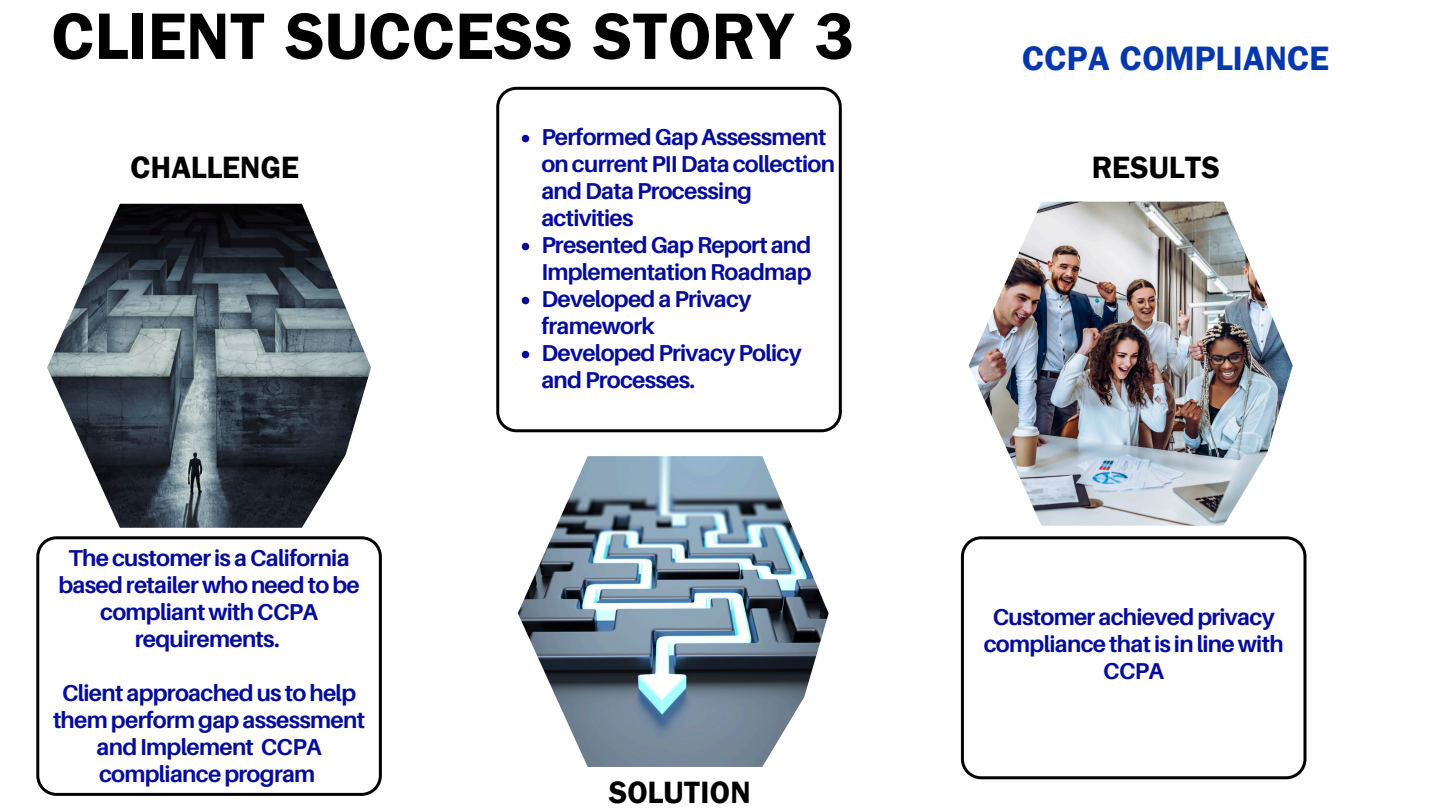
<style>
.page{position:relative;width:1440px;height:810px;background:#fff}
.page>*{position:absolute;margin:0;border:0;box-sizing:border-box;transform-origin:0 0}
.t1{font:66px "Franklin Gothic LT Pro Dm";color:#000}
.t2{font:34px "Franklin Gothic LT Pro Dm";color:#0637ad}
.t3{font:31px "Franklin Gothic LT Pro Dm";color:#000}
.t4{font:700 23px/27px "Aileron";letter-spacing:-.03em;color:#050c9c}
</style>
<div class="page">
<img style="left:47px;top:204px;width:324px;height:324px">
<img style="left:518px;top:456px;width:311px;height:311px">
<img style="left:969px;top:202px;width:324px;height:324px">
<svg style="left:36px;top:536px;width:346px;height:260px"></svg>
<svg style="left:496px;top:87px;width:346px;height:345px"></svg>
<svg style="left:522px;top:135px;width:7px;height:7px"></svg>
<svg style="left:522px;top:243px;width:7px;height:7px"></svg>
<svg style="left:522px;top:297px;width:7px;height:7px"></svg>
<svg style="left:522px;top:351px;width:7px;height:7px"></svg>
<svg style="left:961px;top:536px;width:345px;height:243px"></svg>
<p class="t1" style="left:52px;top:14px;width:804px">CLIENT SUCCESS STORY 3</p>
<p class="t3" style="left:130px;top:157px;width:170px">CHALLENGE</p>
<h3 class="t4" style="left:58px;top:544px;width:303px;text-align:center">The customer is a California based retailer who need to be compliant with CCPA requirements.</h3>
<h3 class="t4" style="left:53px;top:679px;width:314px;text-align:center">Client approached us to help them perform gap assessment and Implement CCPA compliance program</h3>
<h2 class="t4" style="left:541px;top:123px;width:295px">Performed Gap Assessment on current PII Data collection and Data Processing activities</h2>
<h2 class="t4" style="left:541px;top:231px;width:272px">Presented Gap Report and<br>Implementation Roadmap</h2>
<h2 class="t4" style="left:541px;top:285px;width:212px">Developed a Privacy framework</h2>
<p class="t4" style="left:541px;top:339px;width:262px">Developed Privacy Policy and Processes.</p>
<p class="t3" style="left:609px;top:782px;width:143px">SOLUTION</p>
<p class="t2" style="left:1022px;top:47px;width:309px">CCPA COMPLIANCE</p>
<p class="t3" style="left:1092px;top:157px;width:130px">RESULTS</p>
<h3 class="t4" style="left:984px;top:603px;width:301px;text-align:center">Customer achieved privacy compliance that is in line with<br>CCPA</h3>
</div>
